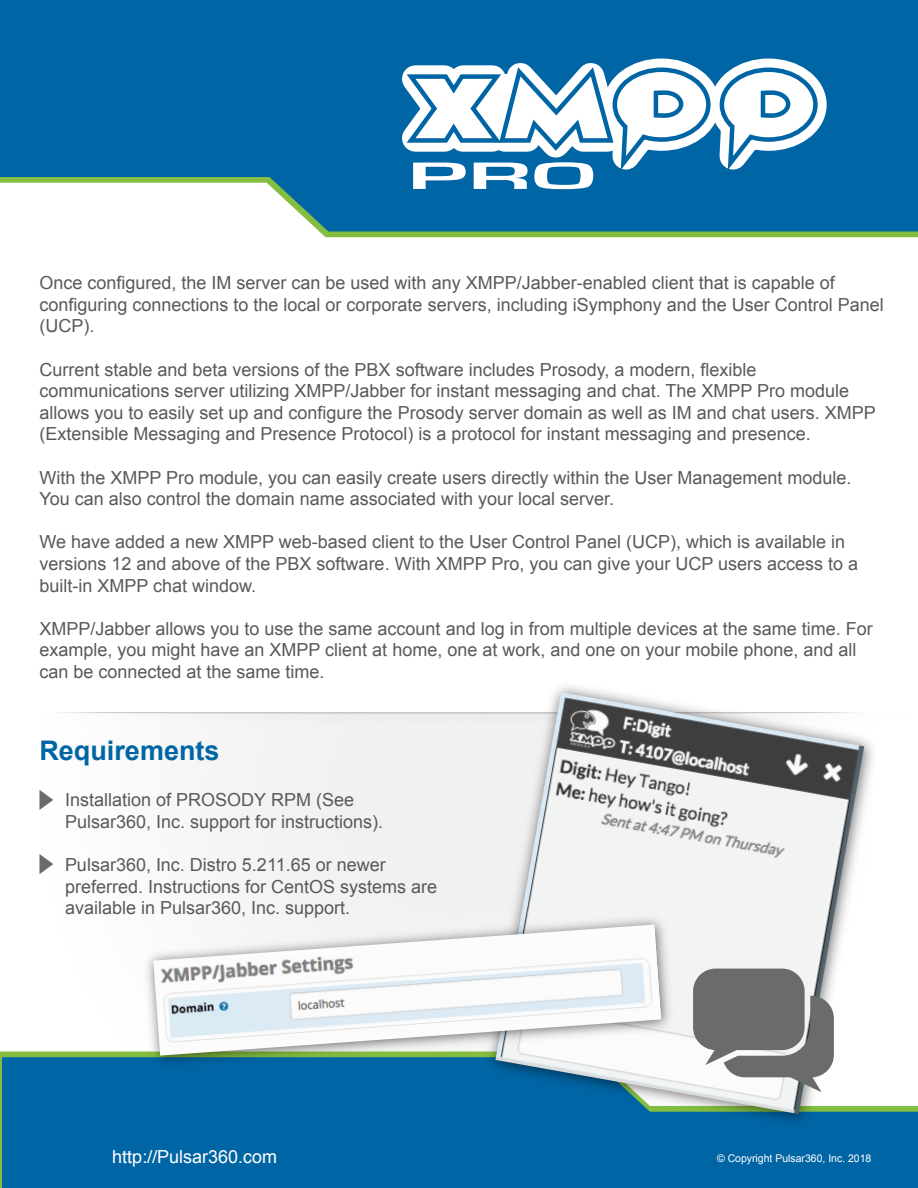
<style>
.page{position:relative;width:918px;height:1188px;background:#fff}
.page>*{position:absolute;margin:0;border:0;box-sizing:border-box;transform-origin:0 0}
.t1{font:700 39.6px "Eurostile";color:#fff;scale:2.5 1}
.t2{font:700 27px "Arial";color:#0065a4}
.t3{font:18px/21.6px "Arial";color:#58595b}
.t4{font:18px "Helvetica";color:#fff}
.t5{font:10.65px "Arial";color:#fff}
.s1{font-family:"Arial"}
</style>
<div class="page">
<svg style="left:0;top:0;width:918px;height:231px;background:#2279ad"></svg>
<div style="left:2px;top:1057px;width:916px;height:131px;background:#0065a4"></div>
<svg style="left:362px;top:21px;width:478px;height:217px"></svg>
<img style="left:479px;top:686px;width:405px;height:448px">
<img style="left:495px;top:692px;width:369px;height:422px">
<img style="left:139px;top:910px;width:540px;height:163px">
<img style="left:153px;top:924px;width:508px;height:132px">
<svg style="left:724px;top:996px;width:110px;height:96px"></svg>
<div style="left:693px;top:969px;width:112px;height:81px;background:#6b6b6b;border-radius:22px"></div>
<svg style="left:39px;top:790px;width:14px;height:20px"></svg>
<svg style="left:39px;top:854px;width:14px;height:20px"></svg>
<h1 class="t1" style="left:407px;top:154px;width:77px">PRO</h1>
<p class="t3" style="left:39px;top:272px;width:846px">Once configured, the IM server can be used with any XMPP/Jabber-enabled client that is capable of configuring connections to the local or corporate servers, including iSymphony and the User Control Panel (UCP).</p>
<p class="t3" style="left:39px;top:359px;width:838px">Current stable and beta versions of the PBX software includes Prosody, a modern, flexible communications server utilizing XMPP/Jabber for instant messaging and chat. The XMPP Pro module allows you to easily set up and configure the Prosody server domain as well as IM and chat users. XMPP (Extensible Messaging and Presence Protocol) is a protocol for instant messaging and presence.</p>
<p class="t3" style="left:39px;top:467px;width:813px">With the XMPP Pro module, you can easily create users directly within the User Management module.<br>You can also control the domain name associated with your local server.</p>
<p class="t3" style="left:39px;top:532px;width:820px">We have added a new XMPP web-based client to the User Control Panel (UCP), which is available in versions 12 and above of the PBX software. With XMPP Pro, you can give your UCP users access to a built-in XMPP chat window.</p>
<p class="t3" style="left:39px;top:618px;width:835px">XMPP/Jabber allows you to use the same account and log in from multiple devices at the same time. For example, you might have an XMPP client at home, one at work, and one on your mobile phone, and all can be connected at the same time.</p>
<h2 class="t2" style="left:39px;top:733px;width:182px">Requirements</h2>
<p class="t3" style="left:65px;top:789px;width:320px">Installation of PROSODY RPM (See<br>Pulsar360, Inc. support for instructions).</p>
<p class="t3" style="left:65px;top:854px;width:374px">Pulsar360, Inc. Distro 5.211.65 or newer preferred. Instructions for CentOS systems are available in Pulsar360, Inc. support.</p>
<p class="t4" style="left:112px;top:1143px;width:167px">http://<span class="s1">Pulsar360</span>.com</p>
<p class="t5" style="left:717px;top:1152px;width:156px">© Copyright Pulsar360, Inc. 2018</p>
</div>
